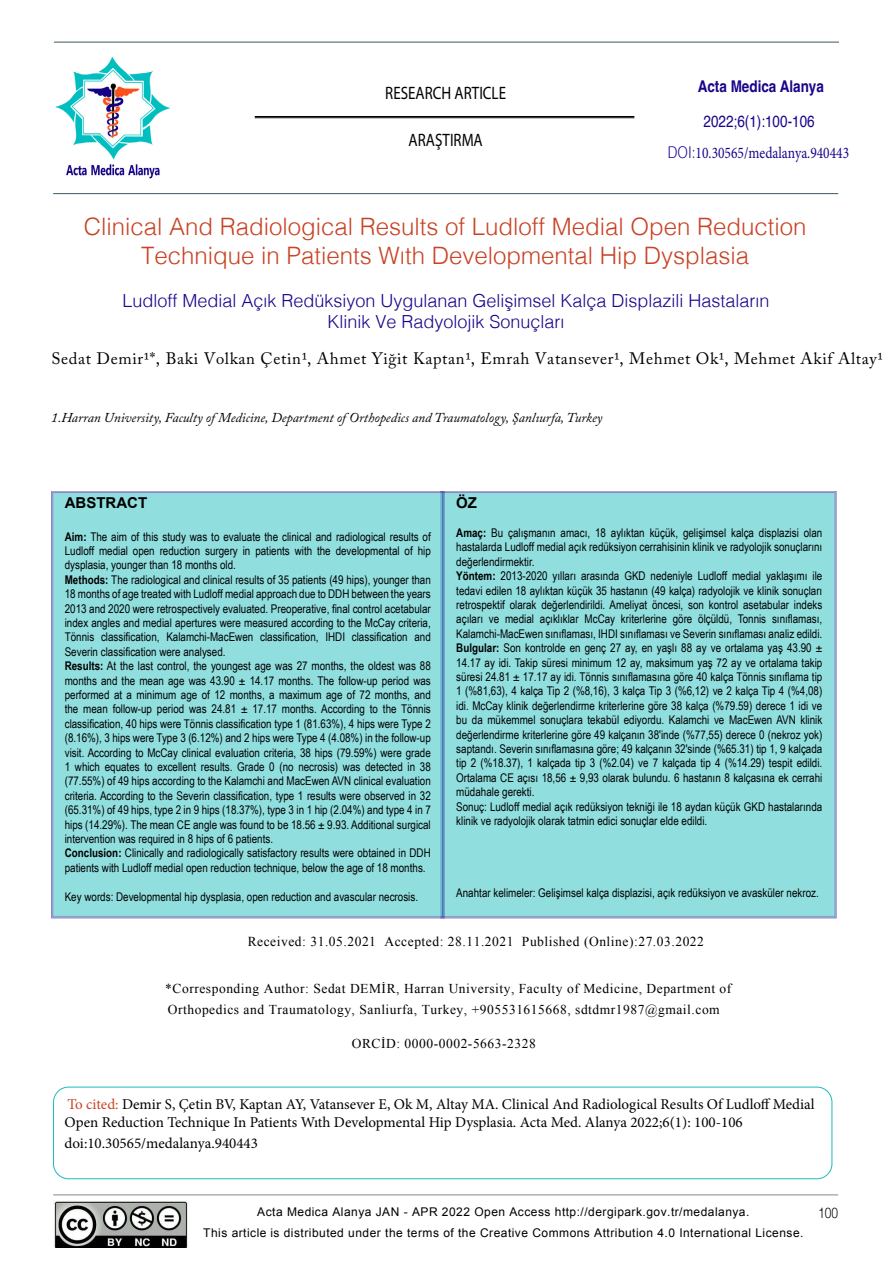
<style>
.page{position:relative;width:893px;height:1263px;background:#fff}
.page>*{position:absolute;margin:0;border:0;box-sizing:border-box;transform-origin:0 0}
.Ana_Başlık_Eng{font:300 24px/28.8px "Helvetica";color:#c94325;text-align:center}
.t1{font:300 18px "Helvetica";color:#19048a}
.t2{font:18px "Myriad Pro";color:#000;scale:.83 1}
.Ana_Metin_Al__ActaMe{font:16.5px "Adobe Caslon Pro";letter-spacing:.04em;color:#000}
.t3{font:16.2px/31.3px "Minion Pro";color:#19048a;text-align:center;scale:.83 1}
.t4{font:700 16.2px "Helvetica";color:#19048a;scale:.83 1}
.t5{font:15px/18px "Minion Pro";color:#000}
.t6{font:700 15px "Arial";color:#000}
.t7{font:300 14.4px "Helv";color:#000;scale:.83 1}
.Ana_Metin_Al__ActaMe-2{font:13.65px "Times New Roman";letter-spacing:.04em;color:#000}
.Ana_Metin_Al__ActaMe-3{font:13.5px/21px "Times New Roman";letter-spacing:.04em;color:#000}
.Kurumlar{font:italic 13.5px "Adobe Caslon Pro";color:#000}
.Özet_Metin_Al__ActaM{font:12px/14.4px "Arial Narrow";color:#000;text-align:justify}
.t8{font:12px "Arial";letter-spacing:.04em;color:#000}
.s1{font-family:"Helvetica"}
.s2{font-family:"Helv";font-weight:300}
.s3{font-weight:700}
.s4{color:#c94325}
</style>
<div class="page">
<hr style="left:54px;top:42px;width:785px;height:1px;background:#3c5764">
<hr style="left:53px;top:193px;width:785px;height:1px;background:#3c5764">
<hr style="left:53px;top:1194px;width:785px;height:1px;background:#000">
<img style="left:55px;top:56px;width:116px;height:123px">
<hr style="left:255px;top:116px;width:379px;height:1px;background:#000">
<hr style="left:255px;top:117px;width:379px;height:1px;background:#000">
<div style="left:444px;top:491px;width:392px;height:427px;background:#91dedf"></div>
<div style="left:51px;top:491px;width:393px;height:427px;background:#91dedf"></div>
<img style="left:54px;top:1201px;width:134px;height:47px">
<div style="left:53px;top:1087px;width:779px;height:92px;border:1px solid #1abcbe;border-radius:15px"></div>
<p class="t2" style="left:385px;top:82px;width:147px">RESEARCH ARTICLE</p>
<p class="t2" style="left:409px;top:129px;width:91px">ARAŞTIRMA</p>
<p class="t4" style="left:698px;top:77px;width:154px">Acta Medica Alanya</p>
<p class="t3" style="left:668px;top:106px;width:220px"><span class="s1">2022;6(1):100-106<br></span><span class="s2">DOI:</span>10.30565/medalanya.940443</p>
<p class="Ana_Başlık_Eng" style="left:84px;top:210px;width:724px">Clinical And Radiological Results of Ludloff Medial Open Reduction<br>Technique in Patients Wıth Developmental Hip Dysplasia</p>
<p class="t1" style="left:122px;top:285px;width:649px">Ludloff Medial Açık Redüksiyon Uygulanan Gelişimsel Kalça Displazili Hastaların</p>
<p class="t1" style="left:327px;top:307px;width:239px">Klinik Ve Radyolojik Sonuçları</p>
<p class="Ana_Metin_Al__ActaMe" style="left:51px;top:348px;width:833px">Sedat Demir1*, Baki Volkan Çetin1, Ahmet Yiğit Kaptan1, Emrah Vatansever1, Mehmet Ok1, Mehmet Akif Altay1</p>
<p class="Kurumlar" style="left:51px;top:410px;width:553px">1.Harran University, Faculty of Medicine, Department of Orthopedics and Traumatology, Şanlıurfa, Turkey</p>
<p class="t6" style="left:65px;top:493px;width:84px">ABSTRACT</p>
<p class="Özet_Metin_Al__ActaM" style="left:65px;top:529px;width:368px"><span class="s3">Aim:</span> The aim of this study was to evaluate the clinical and radiological results of Ludloff medial open reduction surgery in patients with the developmental of hip dysplasia, younger than 18 months old.</p>
<p class="Özet_Metin_Al__ActaM" style="left:65px;top:572px;width:368px"><span class="s3">Methods:</span> The radiological and clinical results of 35 patients (49 hips), younger than 18 months of age treated with Ludloff medial approach due to DDH between the years 2013 and 2020 were retrospectively evaluated. Preoperative, final control acetabular index angles and medial apertures were measured according to the McCay criteria, Tönnis classification, Kalamchi-MacEwen classification, IHDI classification and Severin classification were analysed.</p>
<p class="Özet_Metin_Al__ActaM" style="left:65px;top:658px;width:368px"><span class="s3">Results:</span> At the last control, the youngest age was 27 months, the oldest was 88 months and the mean age was 43.90 ± 14.17 months. The follow-up period was performed at a minimum age of 12 months, a maximum age of 72 months, and the mean follow-up period was 24.81 ± 17.17 months. According to the Tönnis classification, 40 hips were Tönnis classification type 1 (81.63%), 4 hips were Type 2 (8.16%), 3 hips were Type 3 (6.12%) and 2 hips were Type 4 (4.08%) in the follow-up visit. According to McCay clinical evaluation criteria, 38 hips (79.59%) were grade 1 which equates to excellent results. Grade 0 (no necrosis) was detected in 38 (77.55%) of 49 hips according to the Kalamchi and MacEwen AVN clinical evaluation criteria. According to the Severin classification, type 1 results were observed in 32 (65.31%) of 49 hips, type 2 in 9 hips (18.37%), type 3 in 1 hip (2.04%) and type 4 in 7 hips (14.29%). The mean CE angle was found to be 18.56 ± 9.93. Additional surgical intervention was required in 8 hips of 6 patients.</p>
<p class="Özet_Metin_Al__ActaM" style="left:65px;top:845px;width:368px"><span class="s3">Conclusion:</span> Clinically and radiologically satisfactory results were obtained in DDH patients with Ludloff medial open reduction technique, below the age of 18 months.</p>
<p class="Özet_Metin_Al__ActaM" style="left:65px;top:889px;width:355px">Key words: Developmental hip dysplasia, open reduction and avascular necrosis.</p>
<p class="t6" style="left:456px;top:493px;width:22px">ÖZ</p>
<p class="Özet_Metin_Al__ActaM" style="left:456px;top:525px;width:368px"><span class="s3">Amaç:</span> Bu çalışmanın amacı, 18 aylıktan küçük, gelişimsel kalça displazisi olan hastalarda Ludloff medial açık redüksiyon cerrahisinin klinik ve radyolojik sonuçlarını değerlendirmektir.</p>
<p class="Özet_Metin_Al__ActaM" style="left:456px;top:568px;width:368px"><span class="s3">Yöntem:</span> 2013-2020 yılları arasında GKD nedeniyle Ludloff medial yaklaşımı ile tedavi edilen 18 aylıktan küçük 35 hastanın (49 kalça) radyolojik ve klinik sonuçları retrospektif olarak değerlendirildi. Ameliyat öncesi, son kontrol asetabular indeks açıları ve medial açıklıklar McCay kriterlerine göre ölçüldü, Tonnis sınıflaması, Kalamchi-MacEwen sınıflaması, IHDI sınıflaması ve Severin sınıflaması analiz edildi.</p>
<p class="Özet_Metin_Al__ActaM" style="left:456px;top:640px;width:368px"><span class="s3">Bulgular:</span> Son kontrolde en genç 27 ay, en yaşlı 88 ay ve ortalama yaş 43.90 ± 14.17 ay idi. Takip süresi minimum 12 ay, maksimum yaş 72 ay ve ortalama takip süresi 24.81 ± 17.17 ay idi. Tönnis sınıflamasına göre 40 kalça Tönnis sınıflama tip 1 (%81,63), 4 kalça Tip 2 (%8,16), 3 kalça Tip 3 (%6,12) ve 2 kalça Tip 4 (%4,08) idi. McCay klinik değerlendirme kriterlerine göre 38 kalça (%79.59) derece 1 idi ve bu da mükemmel sonuçlara tekabül ediyordu. Kalamchi ve MacEwen AVN klinik değerlendirme kriterlerine göre 49 kalçanın 38'inde (%77,55) derece 0 (nekroz yok) saptandı. Severin sınıflamasına göre; 49 kalçanın 32'sinde (%65.31) tip 1, 9 kalçada tip 2 (%18.37), 1 kalçada tip 3 (%2.04) ve 7 kalçada tip 4 (%14.29) tespit edildi.<br>Ortalama CE açısı 18,56 ± 9,93 olarak bulundu. 6 hastanın 8 kalçasına ek cerrahi müdahale gerekti.</p>
<p class="Özet_Metin_Al__ActaM" style="left:456px;top:799px;width:368px">Sonuç: Ludloff medial açık redüksiyon tekniği ile 18 aydan küçük GKD hastalarında klinik ve radyolojik olarak tatmin edici sonuçlar elde edildi.</p>
<p class="Özet_Metin_Al__ActaM" style="left:456px;top:885px;width:364px">Anahtar kelimeler: Gelişimsel kalça displazisi, açık redüksiyon ve avasküler nekroz.</p>
<p class="Ana_Metin_Al__ActaMe-2" style="left:248px;top:932px;width:458px">Received: 31.05.2021 Accepted: 28.11.2021 Published (Online):27.03.2022</p>
<p class="Ana_Metin_Al__ActaMe-3" style="left:165px;top:977px;width:568px">*Corresponding Author: Sedat DEMİR, Harran University, Faculty of Medicine, Department of<br>Orthopedics and Traumatology, Sanliurfa, Turkey, +905531615668, sdtdmr1987@gmail.com</p>
<p class="Ana_Metin_Al__ActaMe-3" style="left:352px;top:1033px;width:186px">ORCİD: 0000-0002-5663-2328</p>
<p class="t5" style="left:64px;top:1095px;width:752px"><span class="s4">To cited:</span> Demir S, Çetin BV, Kaptan AY, Vatansever E, Ok M, Altay MA. Clinical And Radiological Results Of Ludloff Medial<br>Open Reduction Technique In Patients Wıth Developmental Hip Dysplasia. Acta Med. Alanya 2022;6(1): 100-106</p>
<p class="t5" style="left:64px;top:1135px;width:195px">doi:10.30565/medalanya.940443</p>
<p class="t8" style="left:257px;top:1204px;width:494px">Acta Medica Alanya JAN - APR 2022 Open Access http://dergipark.gov.tr/medalanya.</p>
<p class="t7" style="left:818px;top:1204px;width:26px">100</p>
<p class="t8" style="left:203px;top:1225px;width:602px">This article is distributed under the terms of the Creative Commons Attribution 4.0 International License.</p>
</div>
